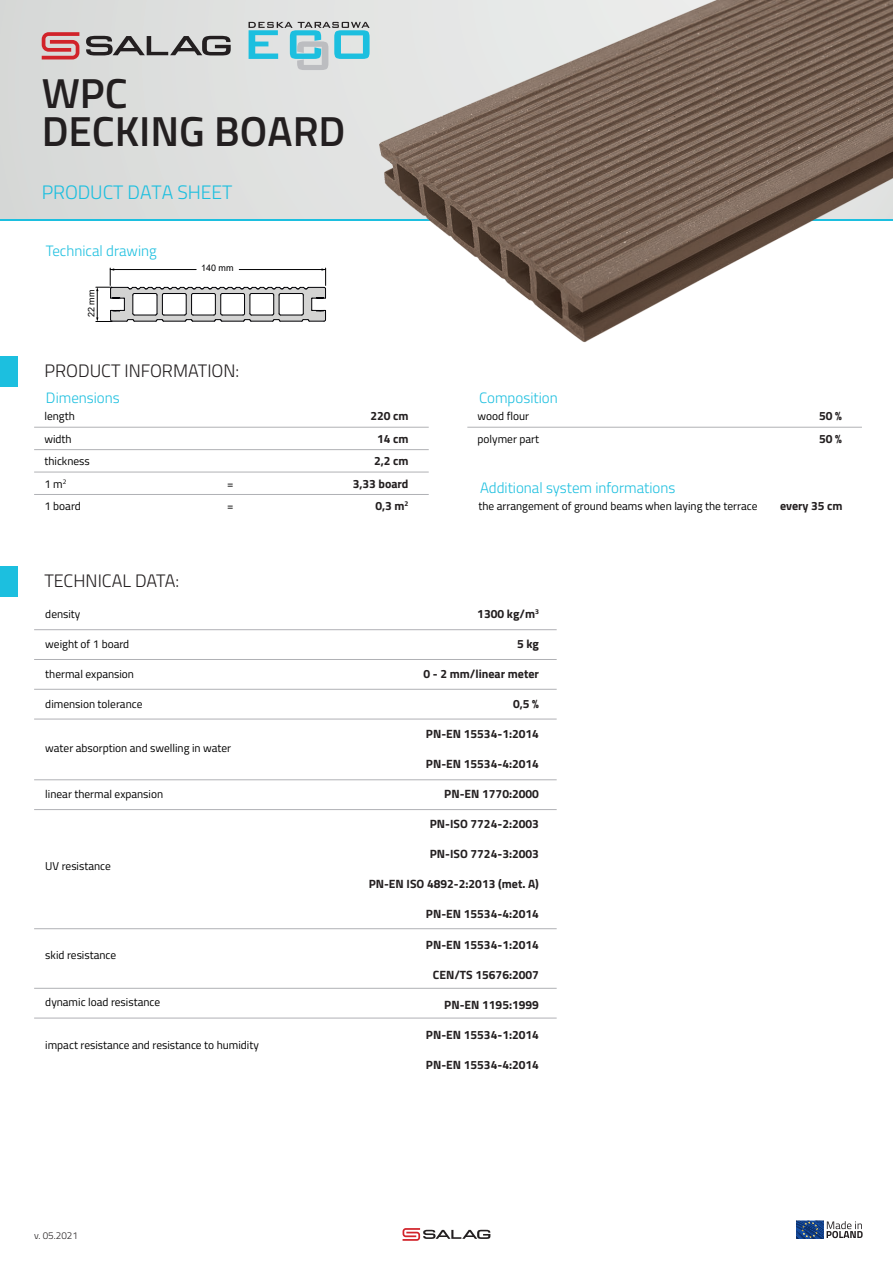
<style>
.page{position:relative;width:893px;height:1263px;background:#fff}
.page>*{position:absolute;margin:0;border:0;box-sizing:border-box;transform-origin:0 0}
.t1{font:600 42px/37.5px "Titillium Web";color:#231f20}
.t2{font:300 19.5px "Titillium Web";letter-spacing:-.005em;color:#1cbfdf}
.t3{font:300 18px "Titillium Web";color:#231f20}
.t4{font:300 15px "Titillium Web";color:#1cbfdf}
.t5{font:700 12px/22.5px "Titillium Web";color:#231f20}
.t6{font:11.4px/22.5px "Titillium Web";color:#000001}
.t7{font:300 9.9px "Titillium Web";color:#231f20}
.t8{font:9px "Arial";color:#000002}
</style>
<div class="page">
<div style="left:0;top:356px;width:17px;height:31px;background:#1cbfdf"></div>
<div style="left:0;top:566px;width:17px;height:31px;background:#1cbfdf"></div>
<svg style="left:403px;top:1228px;width:87px;height:13px"></svg>
<svg style="left:796px;top:1221px;width:67px;height:18px"></svg>
<hr style="left:467px;top:427px;width:395px;height:1px;background:#b0b1b5">
<hr style="left:34px;top:427px;width:395px;height:1px;background:#b0b1b5">
<hr style="left:34px;top:449px;width:395px;height:1px;background:#b0b1b5">
<hr style="left:34px;top:472px;width:395px;height:1px;background:#b0b1b5">
<hr style="left:34px;top:494px;width:395px;height:1px;background:#b0b1b5">
<hr style="left:34px;top:629px;width:523px;height:1px;background:#b0b1b5">
<hr style="left:34px;top:659px;width:523px;height:1px;background:#b0b1b5">
<hr style="left:34px;top:689px;width:523px;height:1px;background:#b0b1b5">
<hr style="left:34px;top:719px;width:523px;height:1px;background:#b0b1b5">
<hr style="left:34px;top:779px;width:523px;height:1px;background:#b0b1b5">
<hr style="left:34px;top:809px;width:523px;height:1px;background:#b0b1b5">
<hr style="left:34px;top:928px;width:523px;height:1px;background:#b0b1b5">
<hr style="left:34px;top:988px;width:523px;height:1px;background:#b0b1b5">
<hr style="left:34px;top:1018px;width:523px;height:1px;background:#b0b1b5">
<svg style="left:0;top:218px;width:303px;height:3px"></svg>
<div style="left:0;top:0;width:893px;height:218px;background:#dbdddb"></div>
<img style="left:303px;top:0;width:590px;height:343px">
<svg style="left:86px;top:36px;width:145px;height:19px"></svg>
<svg style="left:42px;top:32px;width:37px;height:27px"></svg>
<svg style="left:249px;top:22px;width:121px;height:48px"></svg>
<svg style="left:96px;top:268px;width:230px;height:54px"></svg>
<h1 class="t1" style="left:42px;top:73px;width:305px">WPC<br>DECKING BOARD</h1>
<h2 class="t2" style="left:42px;top:178px;width:192px">PRODUCT DATA SHEET</h2>
<h3 class="t4" style="left:46px;top:240px;width:112px">Technical drawing</h3>
<p class="t8" style="left:85px;top:317px;width:29px;rotate:-90deg">22 mm</p>
<p class="t8" style="left:201px;top:261px;width:34px">140 mm</p>
<h3 class="t3" style="left:44px;top:358px;width:196px">PRODUCT INFORMATION:</h3>
<h3 class="t4" style="left:46px;top:387px;width:75px">Dimensions</h3>
<p class="t6" style="left:44px;top:405px;width:47px">length width thickness<br>1 m<sup>2<br></sup>1 board</p>
<p class="t6" style="left:227px;top:472px;width:8px">= =</p>
<p class="t5" style="left:353px;top:404px;width:57px;text-align:right">220 cm<br>14 cm<br>2,2 cm<br>3,33 board<br>0,3 m<sup>2</sup></p>
<h3 class="t4" style="left:479px;top:387px;width:80px">Composition</h3>
<p class="t6" style="left:478px;top:405px;width:63px">wood flour polymer part</p>
<p class="t5" style="left:819px;top:404px;width:24px">50 %<br>50 %</p>
<h3 class="t4" style="left:480px;top:477px;width:197px">Additional system informations</h3>
<p class="t6" style="left:478px;top:495px;width:280px">the arrangement of ground beams when laying the terrace</p>
<p class="t5" style="left:780px;top:494px;width:64px">every 35 cm</p>
<h3 class="t3" style="left:44px;top:567px;width:136px">TECHNICAL DATA:</h3>
<p class="t6" style="left:45px;top:603px;width:37px">density</p>
<p class="t6" style="left:45px;top:633px;width:86px">weight of 1 board</p>
<p class="t6" style="left:45px;top:663px;width:90px">thermal expansion</p>
<p class="t6" style="left:45px;top:693px;width:99px">dimension tolerance</p>
<p class="t6" style="left:45px;top:736px;width:187px">water absorption and swelling in water</p>
<p class="t6" style="left:45px;top:783px;width:119px">linear thermal expansion</p>
<p class="t6" style="left:45px;top:854px;width:67px">UV resistance</p>
<p class="t6" style="left:45px;top:943px;width:72px">skid resistance</p>
<p class="t6" style="left:45px;top:990px;width:116px">dynamic load resistance</p>
<p class="t6" style="left:45px;top:1033px;width:215px">impact resistance and resistance to humidity</p>
<p class="t5" style="left:477px;top:602px;width:63px">1300 kg/m<sup>3</sup></p>
<p class="t5" style="left:517px;top:632px;width:23px">5 kg</p>
<p class="t5" style="left:424px;top:662px;width:117px">0 - 2 mm/linear meter</p>
<p class="t5" style="left:513px;top:692px;width:27px">0,5 %</p>
<p class="t5" style="left:426px;top:722px;width:115px">PN-EN 15534-1:2014</p>
<p class="t5" style="left:426px;top:752px;width:115px">PN-EN 15534-4:2014</p>
<p class="t5" style="left:444px;top:782px;width:96px">PN-EN 1770:2000</p>
<p class="t5" style="left:430px;top:812px;width:111px">PN-ISO 7724-2:2003</p>
<p class="t5" style="left:430px;top:842px;width:111px">PN-ISO 7724-3:2003</p>
<p class="t5" style="left:369px;top:872px;width:172px">PN-EN ISO 4892-2:2013 (met. A)</p>
<p class="t5" style="left:426px;top:902px;width:115px">PN-EN 15534-4:2014</p>
<p class="t5" style="left:426px;top:932px;width:115px">PN-EN 15534-1:2014</p>
<p class="t5" style="left:433px;top:962px;width:108px">CEN/TS 15676:2007</p>
<p class="t5" style="left:444px;top:992px;width:96px">PN-EN 1195:1999</p>
<p class="t5" style="left:426px;top:1022px;width:115px">PN-EN 15534-1:2014</p>
<p class="t5" style="left:426px;top:1052px;width:115px">PN-EN 15534-4:2014</p>
<p class="t7" style="left:34px;top:1228px;width:45px">v. 05.2021</p>
</div>
